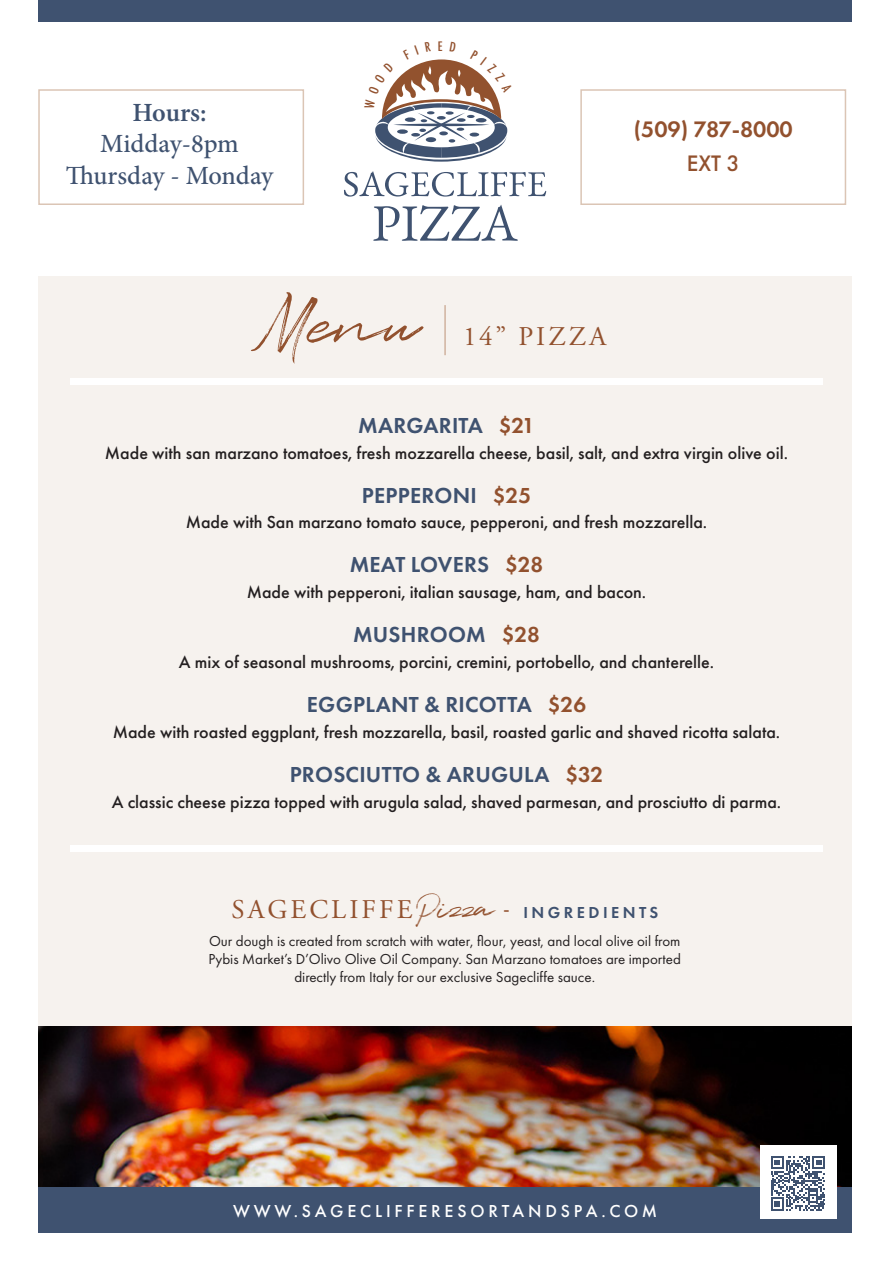
<style>
.page{position:relative;width:893px;height:1263px;background:#fff}
.page>*{position:absolute;margin:0;border:0;box-sizing:border-box;transform-origin:0 0}
.food{font:27px "Adobe Garamond Pro";letter-spacing:.115em;color:#92512e}
.t1{font:500 26.25px/31.5px "Minion Pro";letter-spacing:-.005em;color:#3f5270;text-align:center}
.t2{font:600 23.25px "Futura PT";color:#92512e}
.t3{font:500 23.25px "Futura PT";color:#92512e}
.description{font:600 22.5px "Futura PT";letter-spacing:.01em;color:#3f5270}
.description-2{font:500 18px "Futura PT";color:#231f20}
.food-2{font:500 18px "Futura PT";letter-spacing:.21em;color:#fff}
.food-3{font:600 16.5px "Futura PT";letter-spacing:.21em;color:#3f5270}
.description-3{font:15px/18px "Futura PT";color:#231f20;text-align:center}
.t4{font:500 condensed 12.75px "Futura";color:#92512e;scale:1.06 1}
.s1{font-weight:600}
.s2{font-family:"Quentin";font-size:72px}
.s3{color:#92512e}
.s4{font-family:"Adobe Garamond Pro";font-weight:400;font-size:27px;color:#92512e}
.s5{font-family:"Quentin";font-weight:400;font-size:33px;color:#92512e}
.s6{font-weight:400;font-size:21px;color:#92512e}
</style>
<div class="page">
<div style="left:38px;top:276px;width:814px;height:953px;background:#f6f2ee"></div>
<div style="left:38px;top:0;width:814px;height:21px;background:#3f5270"></div>
<div style="left:70px;top:378px;width:753px;height:7px;background:#fff"></div>
<div style="left:70px;top:845px;width:753px;height:6px;background:#fff"></div>
<svg style="left:344px;top:171px;width:202px;height:26px"></svg>
<svg style="left:373px;top:205px;width:145px;height:36px"></svg>
<img style="left:38px;top:1027px;width:814px;height:160px">
<div style="left:580px;top:89px;width:266px;height:116px;border:2px solid #dbc5b5"></div>
<div style="left:38px;top:89px;width:266px;height:116px;border:2px solid #dbc5b5"></div>
<div style="left:38px;top:1187px;width:814px;height:45px;background:#3f5270"></div>
<div style="left:761px;top:1145px;width:76px;height:74px;background:#fff"></div>
<svg style="left:771px;top:1156px;width:54px;height:55px"></svg>
<hr style="left:444px;top:305px;width:2px;height:50px;background:#d0b29e">
<svg style="left:375px;top:59px;width:133px;height:103px"></svg>
<p class="t1" style="left:66px;top:97px;width:209px"><span class="s1">Hours:<br></span>Midday-8pm<br>Thursday - Monday</p>
<p class="t4" style="left:438px;top:38px;width:6px">E</p>
<p class="t2" style="left:634px;top:114px;width:161px">(509) 787-8000</p>
<p class="t3" style="left:687px;top:149px;width:54px">EXT 3</p>
<p class="food" style="left:259px;top:321px;width:349px"><span class="s2">Menu</span> 14” PIZZA</p>
<p class="description" style="left:358px;top:411px;width:178px">MARGARITA <span class="s3">$21</span></p>
<p class="description-2" style="left:105px;top:442px;width:684px">Made with san marzano tomatoes, fresh mozzarella cheese, basil, salt, and extra virgin olive oil.</p>
<p class="description" style="left:362px;top:481px;width:171px">PEPPERONI <span class="s3">$25</span></p>
<p class="description-2" style="left:186px;top:512px;width:523px">Made with San marzano tomato sauce, pepperoni, and fresh mozzarella.</p>
<p class="description" style="left:350px;top:551px;width:195px">MEAT LOVERS <span class="s3">$28</span></p>
<p class="description-2" style="left:247px;top:581px;width:401px">Made with pepperoni, italian sausage, ham, and bacon.</p>
<p class="description" style="left:353px;top:621px;width:188px">MUSHROOM <span class="s3">$28</span></p>
<p class="description-2" style="left:179px;top:651px;width:537px">A mix of seasonal mushrooms, porcini, cremini, portobello, and chanterelle.</p>
<p class="description" style="left:307px;top:690px;width:281px">EGGPLANT &amp; RICOTTA <span class="s3">$26</span></p>
<p class="description-2" style="left:113px;top:721px;width:669px">Made with roasted eggplant, fresh mozzarella, basil, roasted garlic and shaved ricotta salata.</p>
<p class="description" style="left:290px;top:760px;width:315px">PROSCIUTTO &amp; ARUGULA <span class="s3">$32</span></p>
<p class="description-2" style="left:112px;top:791px;width:671px">A classic cheese pizza topped with arugula salad, shaved parmesan, and prosciutto di parma.</p>
<p class="food-3" style="left:231px;top:902px;width:428px"><span class="s4">SAGECLIFFE</span><span class="s5">Pizza</span> <span class="s6">-</span> INGREDIENTS</p>
<p class="description-3" style="left:209px;top:932px;width:474px">Our dough is created from scratch with water, flour, yeast, and local olive oil from<br>Pybis Market’s D’Olivo Olive Oil Company. San Marzano tomatoes are imported directly from Italy for our exclusive Sagecliffe sauce.</p>
<p class="food-2" style="left:233px;top:1200px;width:426px">WWW.SAGECLIFFERESORTANDSPA.COM</p>
</div>
